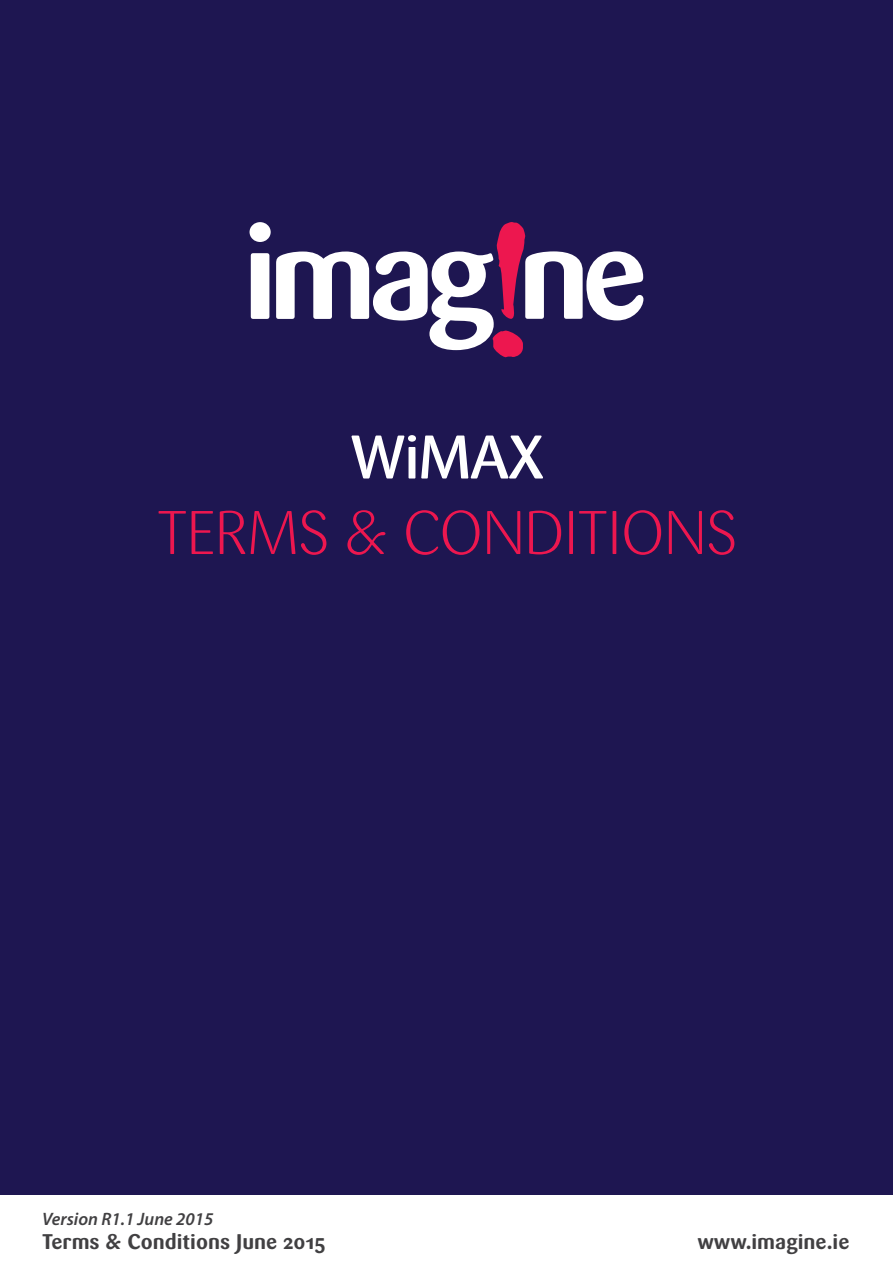
<style>
.page{position:relative;width:893px;height:1263px;background:#fff}
.page>*{position:absolute;margin:0;border:0;box-sizing:border-box;transform-origin:0 0}
.t1{font:300 60.9px "Sari Pro";letter-spacing:-.025em;color:#ed174f}
.t2{font:500 60.9px "Sari Pro";letter-spacing:-.025em;color:#fff}
.t3{font:700 21px "Sari Pro";color:#414042}
.t4{font:italic 600 18px "Myriad Pro";color:#414042}
</style>
<div class="page">
<div style="left:0;top:0;width:893px;height:1195px;background:#1e1651"></div>
<div style="left:251px;top:253px;width:18px;height:66px;background:#fff;border-radius:3px"></div>
<div style="left:250px;top:222px;width:21px;height:20px;background:#fff;border-radius:50%"></div>
<svg style="left:276px;top:222px;width:367px;height:135px"></svg>
<h1 class="t2" style="left:350px;top:418px;width:195px">WiMAX</h1>
<h1 class="t1" style="left:156px;top:493px;width:583px">TERMS &amp; CONDITIONS</h1>
<p class="t4" style="left:42px;top:1207px;width:173px">Version R1.1 June 2015</p>
<p class="t3" style="left:42px;top:1228px;width:285px">Terms &amp; Conditions June 2015</p>
<p class="t3" style="left:697px;top:1228px;width:153px">www.imagine.ie</p>
</div>
